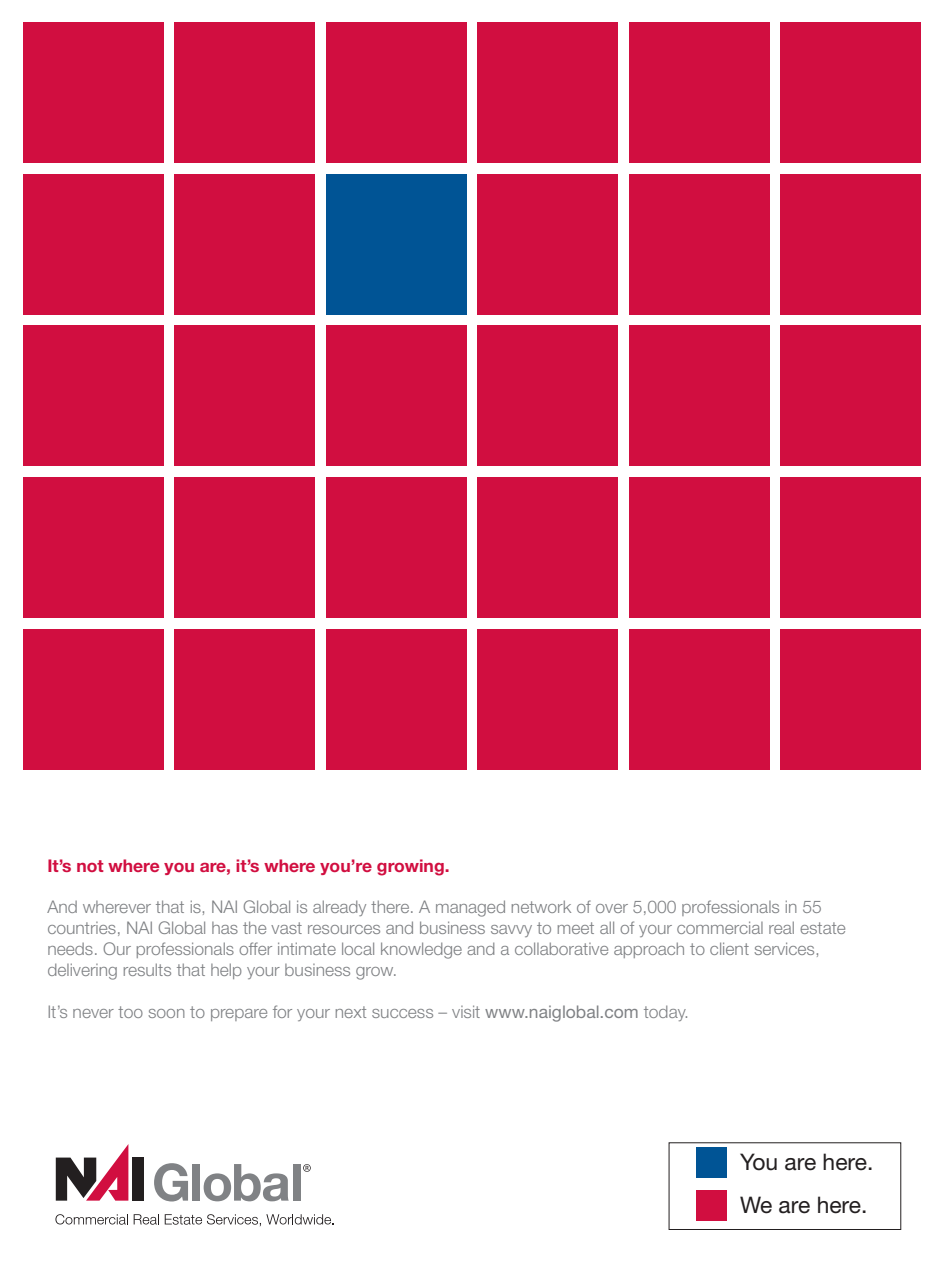
<style>
.page{position:relative;width:945px;height:1283px;background:#fff}
.page>*{position:absolute;margin:0;border:0;box-sizing:border-box;transform-origin:0 0}
.t1{font:22.88px "Helvetica Neue LT";color:#231f20}
.t2{font:300 17.5px/21px "Helvetica Neue LT";color:#808285}
.t3{font:700 17.5px "Helvetica Neue LT";color:#d10e40}
.s1{font-weight:400}
</style>
<div class="page">
<svg style="left:55px;top:1214px;width:73px;height:10px"></svg>
<svg style="left:134px;top:1214px;width:25px;height:10px"></svg>
<svg style="left:165px;top:1214px;width:169px;height:12px"></svg>
<div style="left:133px;top:1157px;width:11px;height:43px;background:#231f20"></div>
<svg style="left:56px;top:1144px;width:72px;height:56px"></svg>
<svg style="left:154px;top:1163px;width:34px;height:38px"></svg>
<div style="left:193px;top:1164px;width:7px;height:36px;background:#808285"></div>
<svg style="left:204px;top:1164px;width:85px;height:37px"></svg>
<div style="left:293px;top:1164px;width:7px;height:36px;background:#808285"></div>
<svg style="left:303px;top:1164px;width:8px;height:7px"></svg>
<div style="left:23px;top:22px;width:140px;height:141px;background:#d10e40"></div>
<div style="left:781px;top:22px;width:140px;height:141px;background:#d10e40"></div>
<div style="left:175px;top:22px;width:140px;height:141px;background:#d10e40"></div>
<div style="left:326px;top:22px;width:141px;height:141px;background:#d10e40"></div>
<div style="left:478px;top:22px;width:140px;height:141px;background:#d10e40"></div>
<div style="left:629px;top:22px;width:141px;height:141px;background:#d10e40"></div>
<div style="left:23px;top:174px;width:140px;height:140px;background:#d10e40"></div>
<div style="left:781px;top:174px;width:140px;height:140px;background:#d10e40"></div>
<div style="left:175px;top:174px;width:140px;height:140px;background:#d10e40"></div>
<div style="left:326px;top:174px;width:141px;height:140px;background:#005495"></div>
<div style="left:478px;top:174px;width:140px;height:140px;background:#d10e40"></div>
<div style="left:629px;top:174px;width:141px;height:140px;background:#d10e40"></div>
<div style="left:23px;top:326px;width:140px;height:140px;background:#d10e40"></div>
<div style="left:781px;top:326px;width:140px;height:140px;background:#d10e40"></div>
<div style="left:175px;top:326px;width:140px;height:140px;background:#d10e40"></div>
<div style="left:326px;top:326px;width:141px;height:140px;background:#d10e40"></div>
<div style="left:478px;top:326px;width:140px;height:140px;background:#d10e40"></div>
<div style="left:629px;top:326px;width:141px;height:140px;background:#d10e40"></div>
<div style="left:23px;top:477px;width:140px;height:140px;background:#d10e40"></div>
<div style="left:781px;top:477px;width:140px;height:140px;background:#d10e40"></div>
<div style="left:175px;top:477px;width:140px;height:140px;background:#d10e40"></div>
<div style="left:326px;top:477px;width:141px;height:140px;background:#d10e40"></div>
<div style="left:478px;top:477px;width:140px;height:140px;background:#d10e40"></div>
<div style="left:629px;top:477px;width:141px;height:140px;background:#d10e40"></div>
<div style="left:23px;top:629px;width:140px;height:140px;background:#d10e40"></div>
<div style="left:781px;top:629px;width:140px;height:140px;background:#d10e40"></div>
<div style="left:175px;top:629px;width:140px;height:140px;background:#d10e40"></div>
<div style="left:326px;top:629px;width:141px;height:140px;background:#d10e40"></div>
<div style="left:478px;top:629px;width:140px;height:140px;background:#d10e40"></div>
<div style="left:629px;top:629px;width:141px;height:140px;background:#d10e40"></div>
<div style="left:696px;top:1190px;width:31px;height:30px;background:#d10e40"></div>
<div style="left:696px;top:1147px;width:31px;height:31px;background:#005495"></div>
<p class="t3" style="left:47px;top:855px;width:404px">It’s not where you are, it’s where you’re growing.</p>
<p class="t2" style="left:47px;top:895px;width:800px">And wherever that is, NAI Global is already there. A managed network of over 5,000 professionals in 55 countries, NAI Global has the vast resources and business savvy to meet all of your commercial real estate needs. Our professionals offer intimate local knowledge and a collaborative approach to client services, delivering results that help your business grow.</p>
<p class="t2" style="left:47px;top:1000px;width:643px">It’s never too soon to prepare for your next success – visit <span class="s1">www.naiglobal.com</span> today.</p>
<h1 class="t1" style="left:740px;top:1148px;width:135px">You are here.</h1>
<h1 class="t1" style="left:740px;top:1191px;width:129px">We are here.</h1>
</div>
